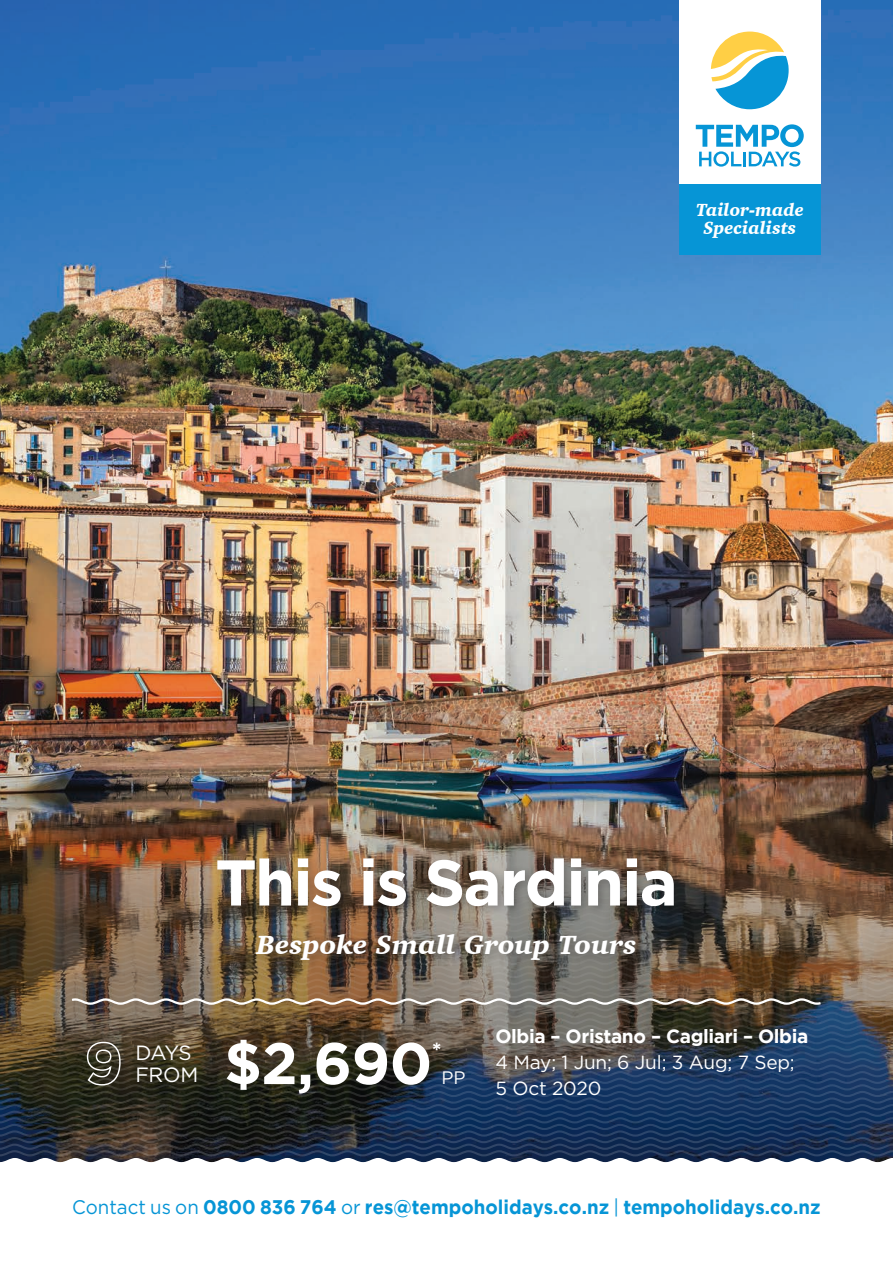
<style>
.page{position:relative;width:893px;height:1263px;background:#fff}
.page>*{position:absolute;margin:0;border:0;box-sizing:border-box;transform-origin:0 0}
.t1{font:700 64.5px "Gotham";letter-spacing:-.03em;color:#fff}
.t2{font:700 58.5px "Gotham";color:#fff}
.t3{font:italic 900 27px "Charter BT";color:#fff}
.t4{font:700 23.25px "Gotham";color:#fff}
.t5{font:20.55px/21.9px "Gotham";letter-spacing:-.025em;color:#fff}
.t6{font:700 19.65px "Gotham";color:#0695d6;scale:.95 1}
.t7{font:19.05px/25.8px "Gotham";letter-spacing:-.01em;color:#fff}
.t8{font:700 19.05px "Gotham";letter-spacing:-.02em;color:#fff}
.t9{font:18.15px "Gotham";color:#fff}
.t10{font:italic 900 18px/18px "Charter BT";letter-spacing:.005em;color:#fff;text-align:center;scale:.95 1}
.s1{font-weight:400}
</style>
<div class="page">
<img style="left:0;top:0;width:893px;height:647px">
<div style="left:679px;top:0;width:142px;height:254px;background:#0695d6"></div>
<div style="left:679px;top:0;width:142px;height:183px;background:#fff"></div>
<svg style="left:711px;top:32px;width:78px;height:77px"></svg>
<svg style="left:696px;top:124px;width:108px;height:43px"></svg>
<img style="left:0;top:647px;width:893px;height:511px">
<svg style="left:0;top:1158px;width:891px;height:5px"></svg>
<img style="left:0;top:839px;width:893px;height:318px">
<p class="t10" style="left:696px;top:201px;width:115px">Tailor-made<br>Specialists</p>
<h1 class="t1" style="left:215px;top:845px;width:464px">This is Sardinia</h1>
<h3 class="t3" style="left:256px;top:928px;width:382px">Bespoke Small Group Tours</h3>
<p class="t5" style="left:135px;top:1041px;width:64px">DAYS<br>FROM</p>
<h2 class="t2" style="left:224px;top:1029px;width:210px">$2,690</h2>
<p class="t4" style="left:432px;top:1038px;width:12px">*</p>
<p class="t9" style="left:441px;top:1066px;width:25px">PP</p>
<p class="t8" style="left:495px;top:1025px;width:315px">Olbia – Oristano – Cagliari – Olbia</p>
<p class="t7" style="left:495px;top:1049px;width:301px">4 May; 1 Jun; 6 Jul; 3 Aug; 7 Sep;<br>5 Oct 2020</p>
<p class="t6" style="left:72px;top:1196px;width:789px"><span class="s1">Contact us on</span> 0800 836 764 <span class="s1">or</span> res@tempoholidays.co.nz <span class="s1">|</span> tempoholidays.co.nz</p>
</div>
